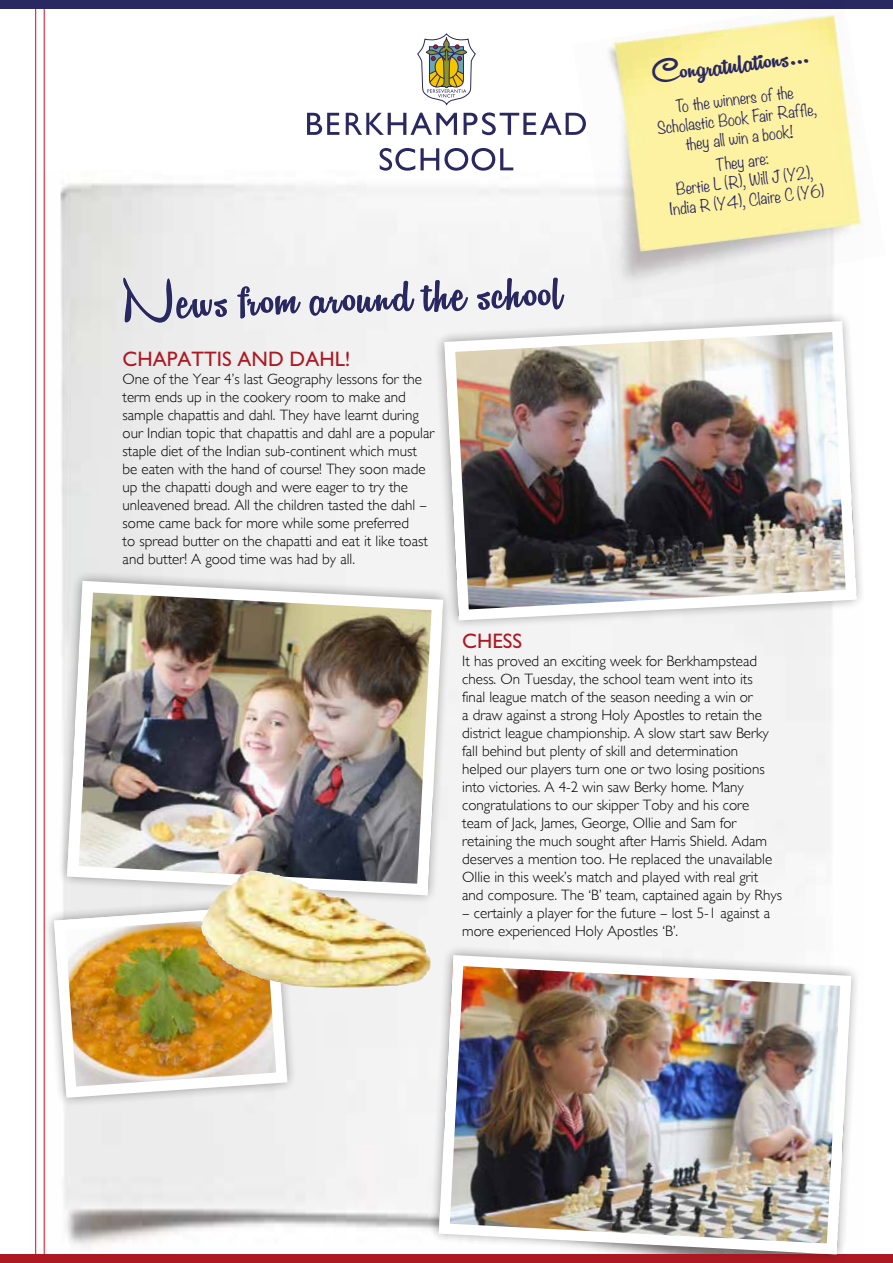
<style>
.page{position:relative;width:893px;height:1263px;background:#fff}
.page>*{position:absolute;margin:0;border:0;box-sizing:border-box;transform-origin:0 0}
.t1{font:63.45px "Remachine Script Personal Use Only";color:#292861}
.t2{font:36.3px "Remachine Script Personal Use Only";color:#292861}
.t3{font:21px "M Gill Sans";color:#ad1923}
.t4{font:300 15px/18px "Gill Sans";color:#000}
.t5{font:300 15px/19.5px "Noteworthy";color:#292861;text-align:center}
</style>
<div class="page">
<hr style="left:35px;top:0;width:1px;height:1263px;background:#e30613">
<hr style="left:44px;top:0;width:1px;height:1263px;background:#e30613">
<svg style="left:43px;top:893px;width:256px;height:216px;fill:#f0eeee"></svg>
<img style="left:48px;top:899px;width:245px;height:204px">
<div style="left:0;top:0;width:893px;height:9px;background:#292861"></div>
<div style="left:0;top:1254px;width:893px;height:9px;background:#ad1923"></div>
<svg style="left:380px;top:148px;width:35px;height:23px"></svg>
<svg style="left:421px;top:148px;width:18px;height:22px"></svg>
<svg style="left:444px;top:148px;width:24px;height:23px"></svg>
<div style="left:448px;top:151px;width:17px;height:17px;background:#fff;border-radius:50%"></div>
<svg style="left:472px;top:148px;width:23px;height:23px"></svg>
<div style="left:475px;top:151px;width:17px;height:17px;background:#fff;border-radius:50%"></div>
<svg style="left:500px;top:148px;width:13px;height:22px"></svg>
<svg style="left:307px;top:113px;width:32px;height:22px"></svg>
<svg style="left:346px;top:113px;width:111px;height:22px"></svg>
<svg style="left:464px;top:112px;width:109px;height:23px"></svg>
<svg style="left:417px;top:34px;width:59px;height:72px"></svg>
<svg style="left:122px;top:277px;width:106px;height:46px"></svg>
<svg style="left:236px;top:285px;width:65px;height:34px"></svg>
<div style="left:309px;top:279px;width:160px;height:55px;background:#f3f3f3"></div>
<svg style="left:476px;top:277px;width:88px;height:32px"></svg>
<img style="left:573px;top:14px;width:290px;height:286px">
<img style="left:615px;top:17px;width:246px;height:235px">
<svg style="left:55px;top:569px;width:400px;height:338px;fill:#f3f3f3"></svg>
<img style="left:61px;top:575px;width:388px;height:326px">
<svg style="left:432px;top:309px;width:431px;height:323px;fill:#f3f3f3"></svg>
<img style="left:439px;top:316px;width:423px;height:310px">
<svg style="left:427px;top:943px;width:432px;height:292px;fill:#f5f5f5"></svg>
<img style="left:433px;top:949px;width:424px;height:309px">
<img style="left:201px;top:871px;width:230px;height:118px">
<h1 class="t1" style="left:122px;top:267px;width:440px;rotate:-2deg">News from around the school</h1>
<h3 class="t3" style="left:123px;top:348px;width:230px">CHAPATTIS AND DAHL!</h3>
<p class="t4" style="left:123px;top:370px;width:313px">One of the Year 4’s last Geography lessons for the term ends up in the cookery room to make and sample chapattis and dahl. They have learnt during our Indian topic that chapattis and dahl are a popular staple diet of the Indian sub-continent which must be eaten with the hand of course! They soon made up the chapatti dough and were eager to try the unleavened bread. All the children tasted the dahl – some came back for more while some preferred<br>to spread butter on the chapatti and eat it like toast and butter! A good time was had by all.</p>
<h2 class="t2" style="left:649px;top:52px;width:159px;rotate:-7deg">Congratulations...</h2>
<p class="t5" style="left:654px;top:99px;width:162px;rotate:-7deg">To the winners of the<br>Scholastic Book Fair Raffl e, they all win a book!</p>
<p class="t5" style="left:664px;top:161px;width:157px;rotate:-7deg">They are:<br>Bertie L (R), Will J (Y2),<br>India R (Y4), Claire C (Y6)</p>
<h3 class="t3" style="left:462px;top:630px;width:61px">CHESS</h3>
<p class="t4" style="left:462px;top:652px;width:321px">It has proved an exciting week for Berkhampstead chess. On Tuesday, the school team went into its<br>final league match of the season needing a win or<br>a draw against a strong Holy Apostles to retain the district league championship. A slow start saw Berky fall behind but plenty of skill and determination<br>helped our players turn one or two losing positions into victories. A 4-2 win saw Berky home. Many congratulations to our skipper Toby and his core team of Jack, James, George, Ollie and Sam for retaining the much sought after Harris Shield. Adam deserves a mention too. He replaced the unavailable Ollie in this week’s match and played with real grit and composure. The ‘B’ team, captained again by Rhys</p>
<p class="t4" style="left:462px;top:904px;width:310px">– certainly a player for the future – lost 5-1 against a more experienced Holy Apostles ‘B’.</p>
</div>
